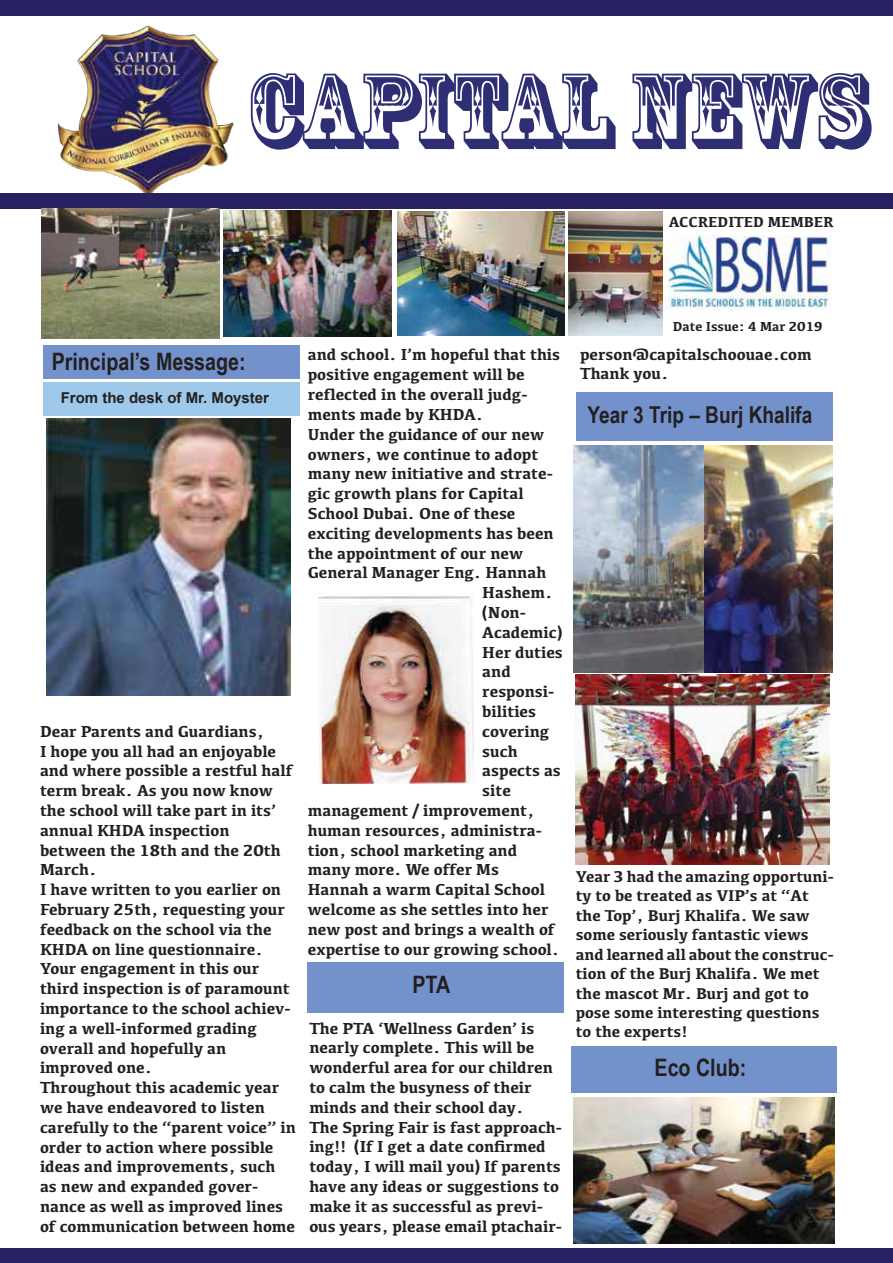
<style>
.page{position:relative;width:893px;height:1263px;background:#fff}
.page>*{position:absolute;margin:0;border:0;box-sizing:border-box;transform-origin:0 0}
.t1{font:100.5px "Rosewood Std";letter-spacing:-.01em;color:#2d2e74}
.t2{font:700 24px "Arial Narrow";color:#231f20}
.t3{font:700 23.25px "Arial Narrow";color:#231f20}
.t4{font:700 16.5px/19.8px "Kefa";color:#231f20}
.t5{font:700 16.2px/19.5px "Kefa";color:#231f20}
.t6{font:700 15px "Arial";color:#231f20}
.t7{font:700 15px "Kefa";color:#231f20}
.t8{font:700 13.5px "Kefa";color:#231f20}
</style>
<div class="page">
<img style="left:58px;top:26px;width:175px;height:168px">
<img style="left:665px;top:236px;width:167px;height:74px">
<div style="left:43px;top:346px;width:257px;height:33px;background:#7392cb"></div>
<div style="left:43px;top:382px;width:257px;height:33px;background:#9fc9eb"></div>
<div style="left:307px;top:962px;width:257px;height:50px;background:#7392cb"></div>
<div style="left:571px;top:1046px;width:265px;height:46px;background:#7392cb"></div>
<div style="left:0;top:1248px;width:893px;height:15px;background:#262262"></div>
<div style="left:0;top:0;width:893px;height:16px;background:#262262"></div>
<div style="left:0;top:194px;width:893px;height:15px;background:#262262"></div>
<div style="left:576px;top:392px;width:256px;height:48px;background:#7392cb"></div>
<img style="left:47px;top:418px;width:243px;height:277px">
<img style="left:318px;top:596px;width:155px;height:187px">
<img style="left:573px;top:446px;width:130px;height:226px">
<img style="left:705px;top:446px;width:127px;height:226px">
<img style="left:573px;top:1097px;width:262px;height:146px">
<img style="left:224px;top:210px;width:168px;height:127px">
<img style="left:42px;top:209px;width:178px;height:129px">
<img style="left:398px;top:212px;width:167px;height:124px">
<img style="left:568px;top:212px;width:94px;height:124px">
<img style="left:576px;top:674px;width:253px;height:190px">
<h1 class="t1" style="left:245px;top:52px;width:625px">CAPITAL NEWS</h1>
<p class="t7" style="left:669px;top:212px;width:166px">ACCREDITED MEMBER</p>
<h2 class="t2" style="left:52px;top:344px;width:195px">Principal’s Message:</h2>
<p class="t6" style="left:61px;top:388px;width:210px">From the desk of Mr. Moyster</p>
<p class="t4" style="left:40px;top:720px;width:257px">Dear Parents and Guardians,<br>I hope you all had an enjoyable and where possible a restful half term break. As you now know the school will take part in its’ annual KHDA inspection between the 18th and the 20th<br>March.<br>I have written to you earlier on<br>February 25th, requesting your feedback on the school via the<br>KHDA on line questionnaire.<br>Your engagement in this our third inspection is of paramount importance to the school achiev&shy;ing a well-informed grading overall and hopefully an improved one.<br>Throughout this academic year we have endeavored to listen carefully to the “parent voice” in order to action where possible ideas and improvements, such as new and expanded gover&shy;nance as well as improved lines of communication between home</p>
<p class="t4" style="left:308px;top:344px;width:254px">and school. I’m hopeful that this</p>
<p class="t4" style="left:308px;top:364px;width:218px">positive engagement will be</p>
<p class="t4" style="left:308px;top:384px;width:221px">reflected in the overall judg-</p>
<p class="t4" style="left:308px;top:404px;width:177px">ments made by KHDA.</p>
<p class="t4" style="left:308px;top:423px;width:238px">Under the guidance of our new</p>
<p class="t4" style="left:308px;top:443px;width:232px">owners, we continue to adopt</p>
<p class="t4" style="left:308px;top:463px;width:247px">many new initiative and strate-</p>
<p class="t4" style="left:308px;top:483px;width:217px">gic growth plans for Capital</p>
<p class="t4" style="left:308px;top:503px;width:209px">School Dubai. One of these</p>
<p class="t4" style="left:308px;top:522px;width:247px">exciting developments has been</p>
<p class="t4" style="left:308px;top:542px;width:217px">the appointment of our new</p>
<p class="t4" style="left:308px;top:562px;width:240px">General Manager Eng. Hannah</p>
<p class="t4" style="left:482px;top:582px;width:72px">Hashem.</p>
<p class="t4" style="left:482px;top:602px;width:45px">(Non-</p>
<p class="t4" style="left:482px;top:621px;width:81px">Academic)</p>
<p class="t4" style="left:482px;top:641px;width:82px">Her duties</p>
<p class="t4" style="left:482px;top:661px;width:30px">and</p>
<p class="t4" style="left:482px;top:681px;width:74px">responsi-</p>
<p class="t4" style="left:482px;top:701px;width:55px">bilities</p>
<p class="t4" style="left:482px;top:720px;width:69px">covering</p>
<p class="t4" style="left:482px;top:740px;width:37px">such</p>
<p class="t4" style="left:482px;top:760px;width:80px">aspects as</p>
<p class="t4" style="left:482px;top:780px;width:30px">site</p>
<p class="t4" style="left:308px;top:800px;width:228px">management / improvement,</p>
<p class="t4" style="left:308px;top:819px;width:236px">human resources, administra-</p>
<p class="t4" style="left:308px;top:839px;width:211px">tion, school marketing and</p>
<p class="t4" style="left:308px;top:859px;width:193px">many more. We offer Ms</p>
<p class="t4" style="left:308px;top:879px;width:239px">Hannah a warm Capital School</p>
<p class="t4" style="left:308px;top:899px;width:242px">welcome as she settles into her</p>
<p class="t4" style="left:308px;top:918px;width:248px">new post and brings a wealth of</p>
<p class="t4" style="left:308px;top:938px;width:253px">expertise to our growing school.</p>
<h2 class="t2" style="left:412px;top:966px;width:39px">PTA</h2>
<p class="t4" style="left:309px;top:1017px;width:254px">The PTA ‘Wellness Garden’ is nearly complete. This will be wonderful area for our children to calm the busyness of their minds and their school day.<br>The Spring Fair is fast approach&shy;ing!! (If I get a date confirmed today, I will mail you) If parents have any ideas or suggestions to make it as successful as previ&shy;ous years, please email ptachair-</p>
<p class="t8" style="left:673px;top:318px;width:151px">Date Issue: 4 Mar 2019</p>
<p class="t4" style="left:580px;top:343px;width:233px">person@capitalschoouae.com<br>Thank you.</p>
<h3 class="t3" style="left:588px;top:397px;width:226px">Year 3 Trip – Burj Khalifa</h3>
<p class="t5" style="left:576px;top:866px;width:259px">Year 3 had the amazing opportuni&shy;ty to be treated as VIP’s at “At the Top’, Burj Khalifa. We saw some seriously fantastic views and learned all about the construc&shy;tion of the Burj Khalifa. We met the mascot Mr. Burj and got to pose some interesting questions to the experts!</p>
<h2 class="t2" style="left:654px;top:1050px;width:93px">Eco Club:</h2>
</div>
